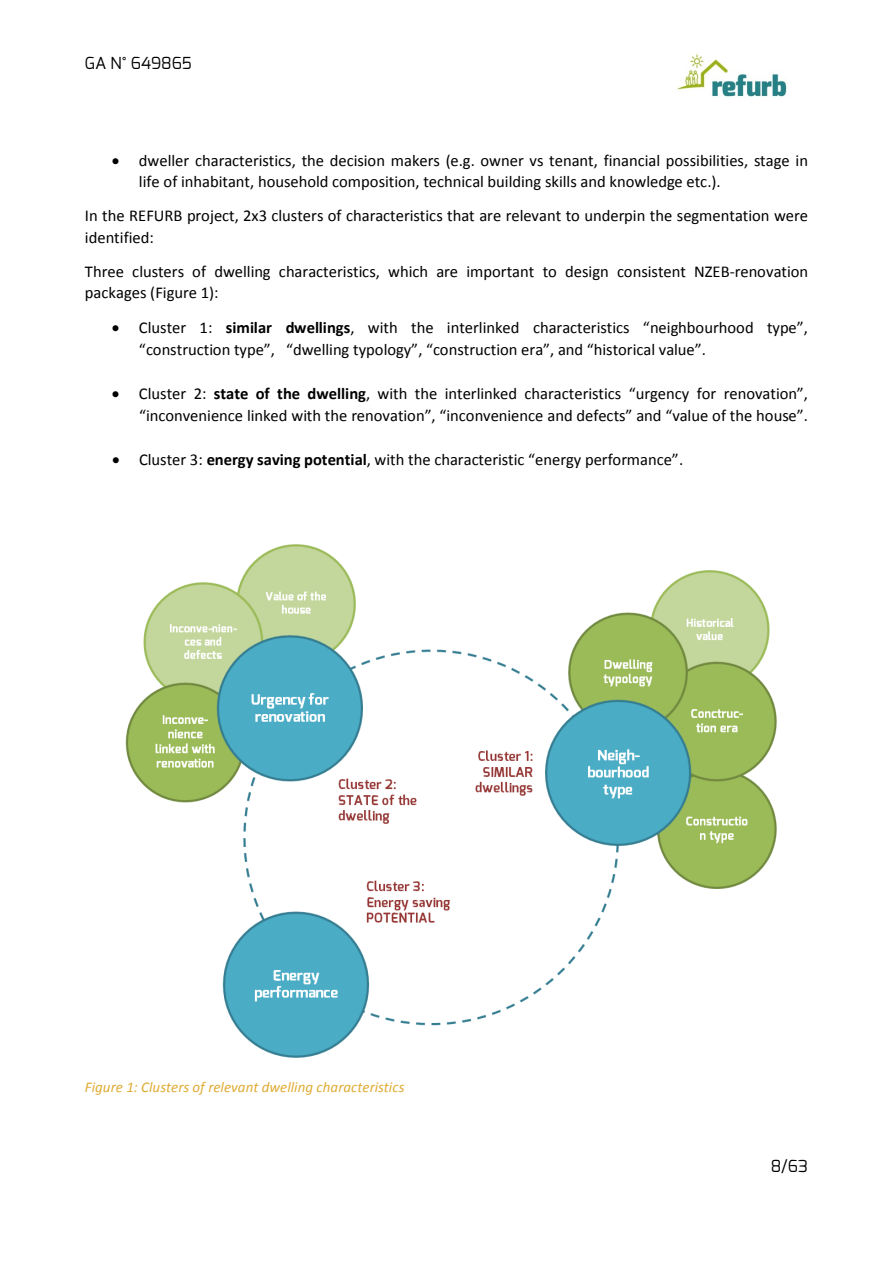
<style>
.page{position:relative;width:893px;height:1263px;background:#fff}
.page>*{position:absolute;margin:0;border:0;box-sizing:border-box;transform-origin:0 0}
.t1{font:16.5px/21.6px "Calibri";color:#000}
.t2{font:16.5px "Exo";letter-spacing:-.005em;color:#000}
.t3{font:italic 15px "Calibri";color:#dfac34}
.s1{font-weight:700}
</style>
<div class="page">
<img style="left:677px;top:54px;width:110px;height:43px">
<img style="left:125px;top:544px;width:652px;height:514px">
<p class="t2" style="left:85px;top:53px;width:108px">GA N° 649865</p>
<p class="t1" style="left:139px;top:150px;width:671px;text-indent:-27px">• dweller characteristics, the decision makers (e.g. owner vs tenant, financial possibilities, stage in life of inhabitant, household composition, technical building skills and knowledge etc.).</p>
<p class="t1" style="left:85px;top:205px;width:725px">In the REFURB project, 2x3 clusters of characteristics that are relevant to underpin the segmentation were identified:</p>
<p class="t1" style="left:85px;top:260px;width:725px">Three clusters of dwelling characteristics, which are important to design consistent NZEB-renovation packages (Figure 1):</p>
<p class="t1" style="left:139px;top:317px;width:671px;text-indent:-27px">• Cluster 1: <span class="s1">similar dwellings</span>, with the interlinked characteristics “neighbourhood type”, “construction type”, “dwelling typology”, “construction era”, and “historical value”.</p>
<p class="t1" style="left:112px;top:383px;width:698px;text-align:right">• Cluster 2: <span class="s1">state of the dwelling</span>, with the interlinked characteristics “urgency for renovation”, “inconvenience linked with the renovation”, “inconvenience and defects” and “value of the house”.</p>
<p class="t1" style="left:112px;top:449px;width:573px">• Cluster 3: <span class="s1">energy saving potential</span>, with the characteristic “energy performance”.</p>
<p class="t3" style="left:85px;top:1077px;width:321px">Figure 1: Clusters of relevant dwelling characteristics</p>
<p class="t2" style="left:771px;top:1155px;width:39px">8/63</p>
</div>
